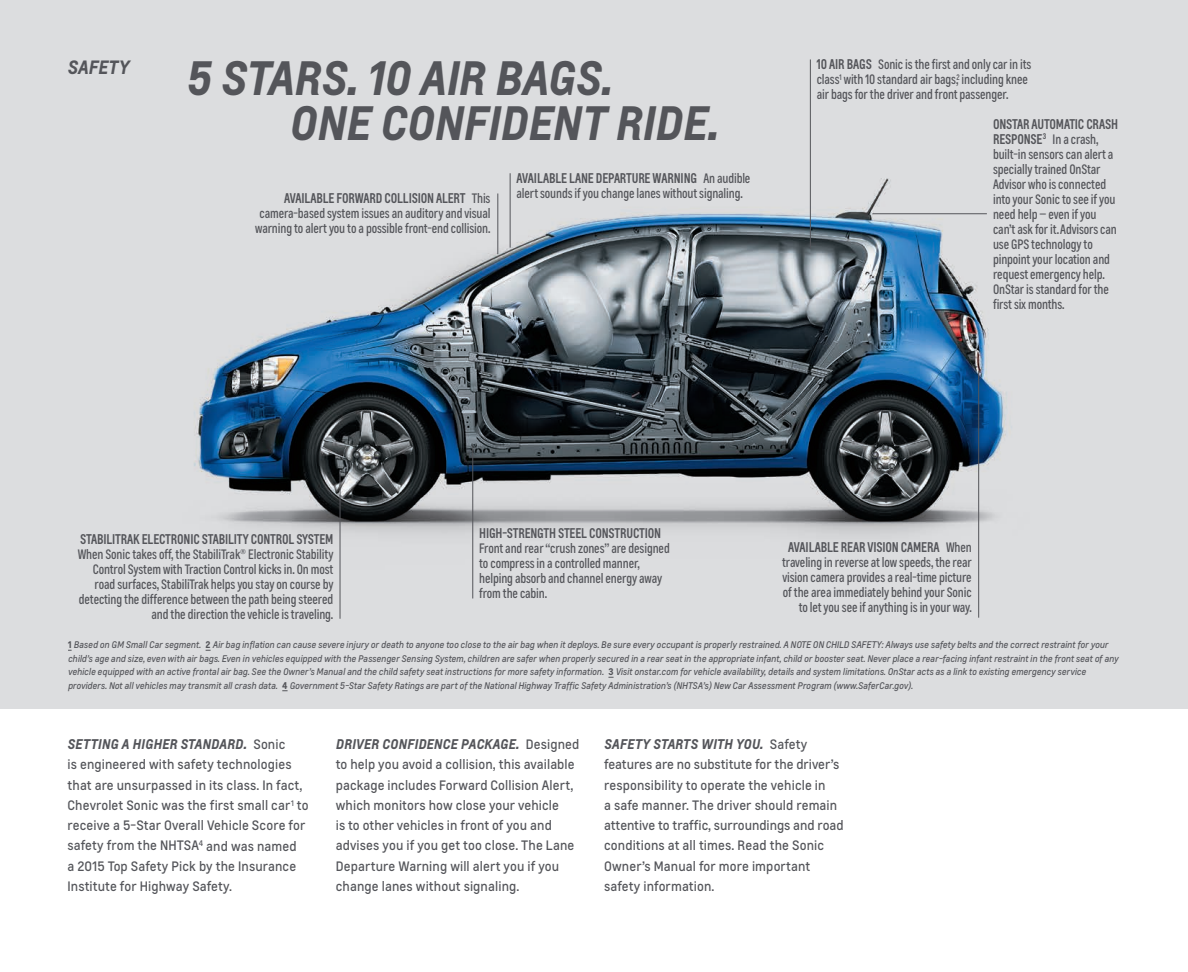
<style>
.page{position:relative;width:1188px;height:972px;background:#fff}
.page>*{position:absolute;margin:0;border:0;box-sizing:border-box;transform-origin:0 0}
.t1{font:italic 700 45px/45px "Louis";letter-spacing:-.01em;color:#54555a}
.t2{font:italic 700 18px "Louis";letter-spacing:-.01em;color:#54555a}
.t3{font:600 condensed 13.2px "Louis";letter-spacing:-.01em;color:#54555a}
.t4{font:italic 700 13.2px "Louis";letter-spacing:.005em;color:#54555a}
.t5{font:condensed 12.75px/15px "Louis";letter-spacing:-.01em;color:#54555a}
.t6{font:12.75px/20.2px "Louis";letter-spacing:.01em;color:#54555a}
.t7{font:italic 9px/13.5px "Louis";letter-spacing:-.005em;color:#54555a}
.s1{font-weight:600;font-size:13.2px}
.s2{font-weight:400;font-size:12.75px}
.s3{font-weight:700;font-style:normal}
.s4{font-weight:400;font-style:normal;font-size:12.75px}
</style>
<div class="page">
<img style="left:0;top:11px;width:1188px;height:698px">
<hr style="left:810px;top:59px;width:1px;height:190px;background:#54555a">
<hr style="left:497px;top:194px;width:1px;height:60px;background:#54555a">
<hr style="left:510px;top:173px;width:1px;height:75px;background:#54555a">
<hr style="left:872px;top:213px;width:115px;height:1px;background:#54555a">
<hr style="left:978px;top:371px;width:1px;height:247px;background:#54555a">
<hr style="left:340px;top:471px;width:1px;height:148px;background:#54555a">
<hr style="left:472px;top:445px;width:1px;height:153px;background:#54555a">
<h2 class="t2" style="left:68px;top:56px;width:63px">SAFETY</h2>
<h1 class="t1" style="left:289px;top:55px;width:431px;text-indent:-104px">5 STARS. 10 AIR BAGS.<br>ONE CONFIDENT RIDE.</h1>
<p class="t5" style="left:817px;top:57px;width:216px"><span class="s1">10 AIR BAGS</span> Sonic is the first and only car in its class<sup>1</sup> with 10 standard air bags,<sup>2</sup> including knee air bags for the driver and front passenger.</p>
<p class="t3" style="left:993px;top:115px;width:126px">ONSTAR AUTOMATIC CRASH</p>
<p class="t5" style="left:993px;top:131px;width:125px"><span class="s1">RESPONSE</span><sup>3</sup> In a crash, built-in sensors can alert a specially trained OnStar<br>Advisor who is connected into your Sonic to see if you need help — even if you can’t ask for it. Advisors can use GPS technology to pinpoint your location and request emergency help.<br>OnStar is standard for the first six months.</p>
<p class="t3" style="left:517px;top:170px;width:235px">AVAILABLE LANE DEPARTURE WARNING <span class="s2">An audible</span></p>
<p class="t5" style="left:517px;top:186px;width:228px">alert sounds if you change lanes without signaling.</p>
<p class="t3" style="left:284px;top:190px;width:208px">AVAILABLE FORWARD COLLISION ALERT <span class="s2">This</span></p>
<p class="t5" style="left:255px;top:206px;width:237px;text-align:center">camera-based system issues an auditory and visual warning to alert you to a possible front-end collision.</p>
<p class="t3" style="left:80px;top:530px;width:255px">STABILITRAK ELECTRONIC STABILITY CONTROL SYSTEM</p>
<p class="t5" style="left:78px;top:547px;width:257px;text-align:right">When Sonic takes off, the StabiliTrak® Electronic Stability Control System with Traction Control kicks in. On most road surfaces, StabiliTrak helps you stay on course by detecting the difference between the path being steered and the direction the vehicle is traveling.</p>
<p class="t3" style="left:479px;top:525px;width:184px">HIGH-STRENGTH STEEL CONSTRUCTION</p>
<p class="t5" style="left:479px;top:541px;width:192px">Front and rear “crush zones” are designed to compress in a controlled manner, helping absorb and channel energy away from the cabin.</p>
<p class="t3" style="left:788px;top:539px;width:185px">AVAILABLE REAR VISION CAMERA <span class="s2">When</span></p>
<p class="t5" style="left:782px;top:555px;width:191px;text-align:right">traveling in reverse at low speeds, the rear vision camera provides a real-time picture of the area immediately behind your Sonic to let you see if anything is in your way.</p>
<p class="t7" style="left:68px;top:638px;width:1052px"><span class="s3">1</span> Based on GM Small Car segment. <span class="s3">2</span> Air bag inflation can cause severe injury or death to anyone too close to the air bag when it deploys. Be sure every occupant is properly restrained. A NOTE ON CHILD SAFETY: Always use safety belts and the correct restraint for your child’s age and size, even with air bags. Even in vehicles equipped with the Passenger Sensing System, children are safer when properly secured in a rear seat in the appropriate infant, child or booster seat. Never place a rear-facing infant restraint in the front seat of any vehicle equipped with an active frontal air bag. See the Owner’s Manual and the child safety seat instructions for more safety information. <span class="s3">3</span> Visit onstar.com for vehicle availability, details and system limitations. OnStar acts as a link to existing emergency service providers. Not all vehicles may transmit all crash data. <span class="s3">4</span> Government 5-Star Safety Ratings are part of the National Highway Traffic Safety Administration’s (NHTSA’s) New Car Assessment Program (www.SaferCar.gov).</p>
<p class="t4" style="left:68px;top:736px;width:219px">SETTING A HIGHER STANDARD. <span class="s4">Sonic</span></p>
<p class="t6" style="left:67px;top:755px;width:243px">is engineered with safety technologies that are unsurpassed in its class. In fact, Chevrolet Sonic was the first small car<sup>1</sup> to receive a 5-Star Overall Vehicle Score for safety from the NHTSA<sup>4</sup> and was named<br>a 2015 Top Safety Pick by the Insurance Institute for Highway Safety.</p>
<p class="t4" style="left:336px;top:736px;width:245px">DRIVER CONFIDENCE PACKAGE. <span class="s4">Designed</span></p>
<p class="t6" style="left:336px;top:755px;width:240px">to help you avoid a collision, this available package includes Forward Collision Alert, which monitors how close your vehicle<br>is to other vehicles in front of you and advises you if you get too close. The Lane Departure Warning will alert you if you change lanes without signaling.</p>
<p class="t4" style="left:604px;top:736px;width:205px">SAFETY STARTS WITH YOU. <span class="s4">Safety</span></p>
<p class="t6" style="left:604px;top:755px;width:241px">features are no substitute for the driver’s responsibility to operate the vehicle in<br>a safe manner. The driver should remain attentive to traffic, surroundings and road conditions at all times. Read the Sonic Owner’s Manual for more important safety information.</p>
</div>
